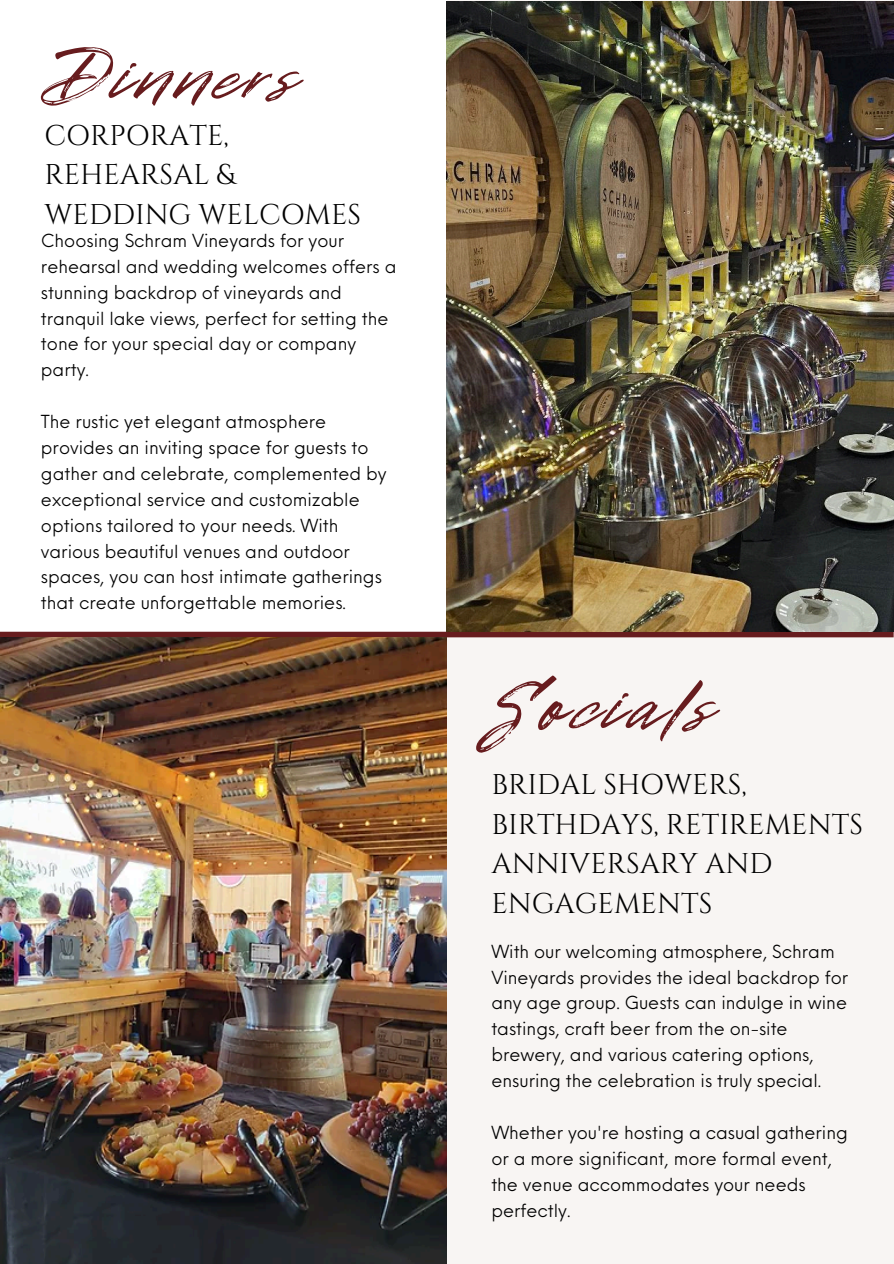
<style>
.page{position:relative;width:894px;height:1264px;background:#fff}
.page>*{position:absolute;margin:0;border:0;box-sizing:border-box;transform-origin:0 0}
.t1{font:116.25px "Disruptors Script";letter-spacing:.04em;color:#671c1e}
.t2{font:28.5px/39.3px "Cinzel";color:#000}
.t3{font:17.55px/25.8px "Neue Einstellung";color:#000}
</style>
<div class="page">
<div style="left:446px;top:0;width:447px;height:1263px;background:#f5f1ef"></div>
<div style="left:0;top:631px;width:893px;height:6px;background:#671c1e"></div>
<img style="left:446px;top:2px;width:447px;height:629px">
<img style="left:0;top:637px;width:446px;height:626px">
<h1 class="t1" style="left:41px;top:0;width:252px">Dinners</h1>
<p class="t2" style="left:45px;top:117px;width:318px">CORPORATE,<br>REHEARSAL &amp;<br>WEDDING WELCOMES</p>
<p class="t3" style="left:41px;top:226px;width:357px">Choosing Schram Vineyards for your rehearsal and wedding welcomes offers a stunning backdrop of vineyards and tranquil lake views, perfect for setting the tone for your special day or company party.</p>
<h1 class="t3" style="left:41px;top:407px;width:347px">The rustic yet elegant atmosphere provides an inviting space for guests to gather and celebrate, complemented by exceptional service and customizable options tailored to your needs. With various beautiful venues and outdoor spaces, you can host intimate gatherings that create unforgettable memories.</h1>
<p class="t1" style="left:487px;top:630px;width:222px">Socials</p>
<p class="t2" style="left:491px;top:766px;width:373px">BRIDAL SHOWERS,<br>BIRTHDAYS, RETIREMENTS<br>ANNIVERSARY AND<br>ENGAGEMENTS</p>
<h2 class="t3" style="left:491px;top:936px;width:358px">With our welcoming atmosphere, Schram Vineyards provides the ideal backdrop for any age group. Guests can indulge in wine tastings, craft beer from the on-site brewery, and various catering options, ensuring the celebration is truly special.</h2>
<p class="t3" style="left:491px;top:1117px;width:358px">Whether you're hosting a casual gathering or a more significant, more formal event, the venue accommodates your needs perfectly.</p>
</div>
